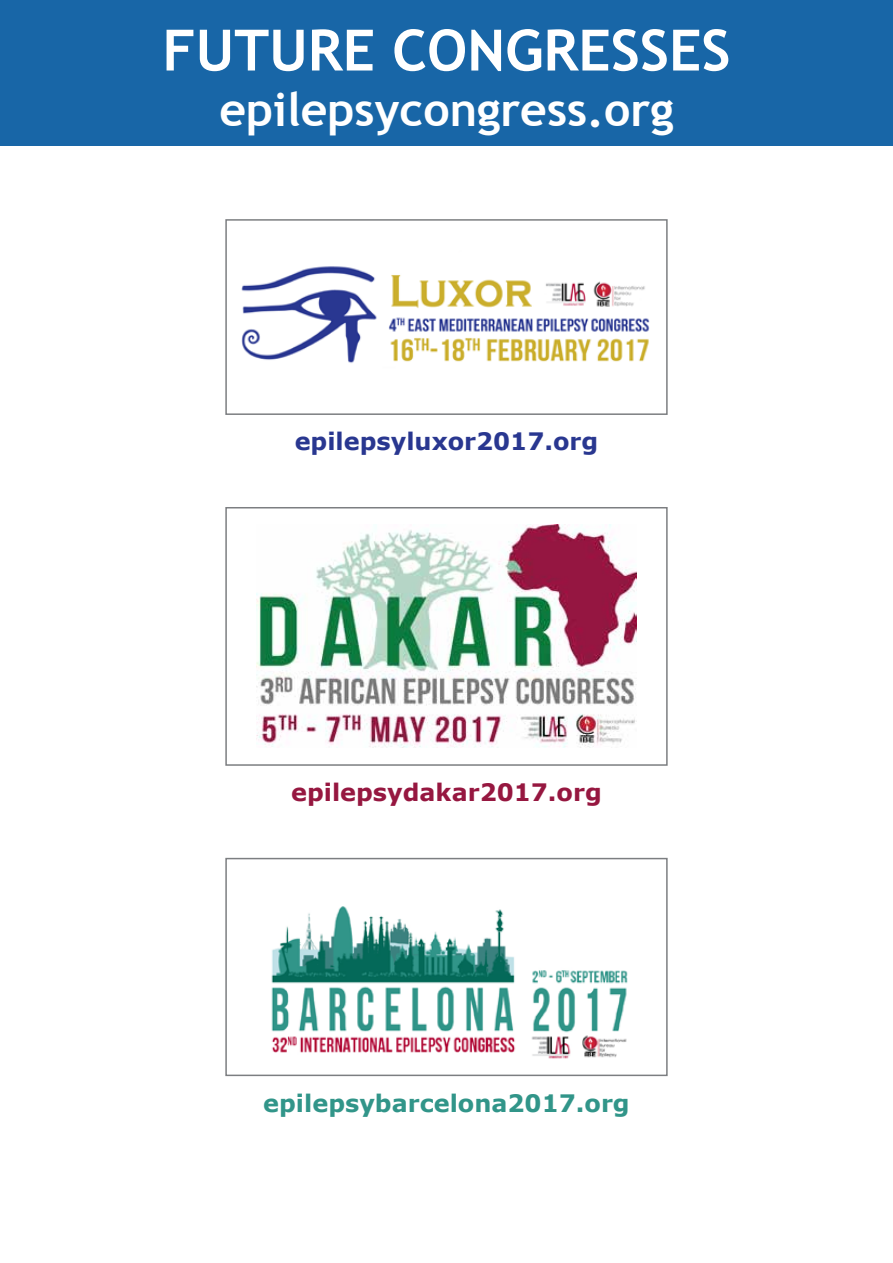
<style>
.page{position:relative;width:893px;height:1263px;background:#fff}
.page>*{position:absolute;margin:0;border:0;box-sizing:border-box;transform-origin:0 0}
.t1{font:700 57px "Trebuchet MS";color:#fff}
.t2{font:700 46.5px "Trebuchet MS";color:#fff}
.t3{font:700 24px "Verdana";color:#319589}
.t4{font:700 24px "Verdana";color:#293790}
.t5{font:700 24px "Verdana";color:#961740}
</style>
<div class="page">
<div style="left:0;top:0;width:893px;height:145px;background:#1866a7"></div>
<img style="left:271px;top:906px;width:357px;height:153px">
<div style="left:225px;top:858px;width:443px;height:218px;border:2px solid #7c7e81"></div>
<img style="left:241px;top:266px;width:409px;height:97px">
<div style="left:225px;top:219px;width:443px;height:196px;border:2px solid #7c7e81"></div>
<img style="left:257px;top:525px;width:379px;height:223px">
<div style="left:225px;top:507px;width:443px;height:259px;border:2px solid #7c7e81"></div>
<h1 class="t1" style="left:162px;top:15px;width:570px">FUTURE CONGRESSES</h1>
<h2 class="t2" style="left:219px;top:81px;width:456px">epilepsycongress.org</h2>
<p class="t4" style="left:295px;top:425px;width:305px">epilepsyluxor2017.org</p>
<p class="t5" style="left:291px;top:775px;width:312px">epilepsydakar2017.org</p>
<p class="t3" style="left:263px;top:1086px;width:368px">epilepsybarcelona2017.org</p>
</div>
